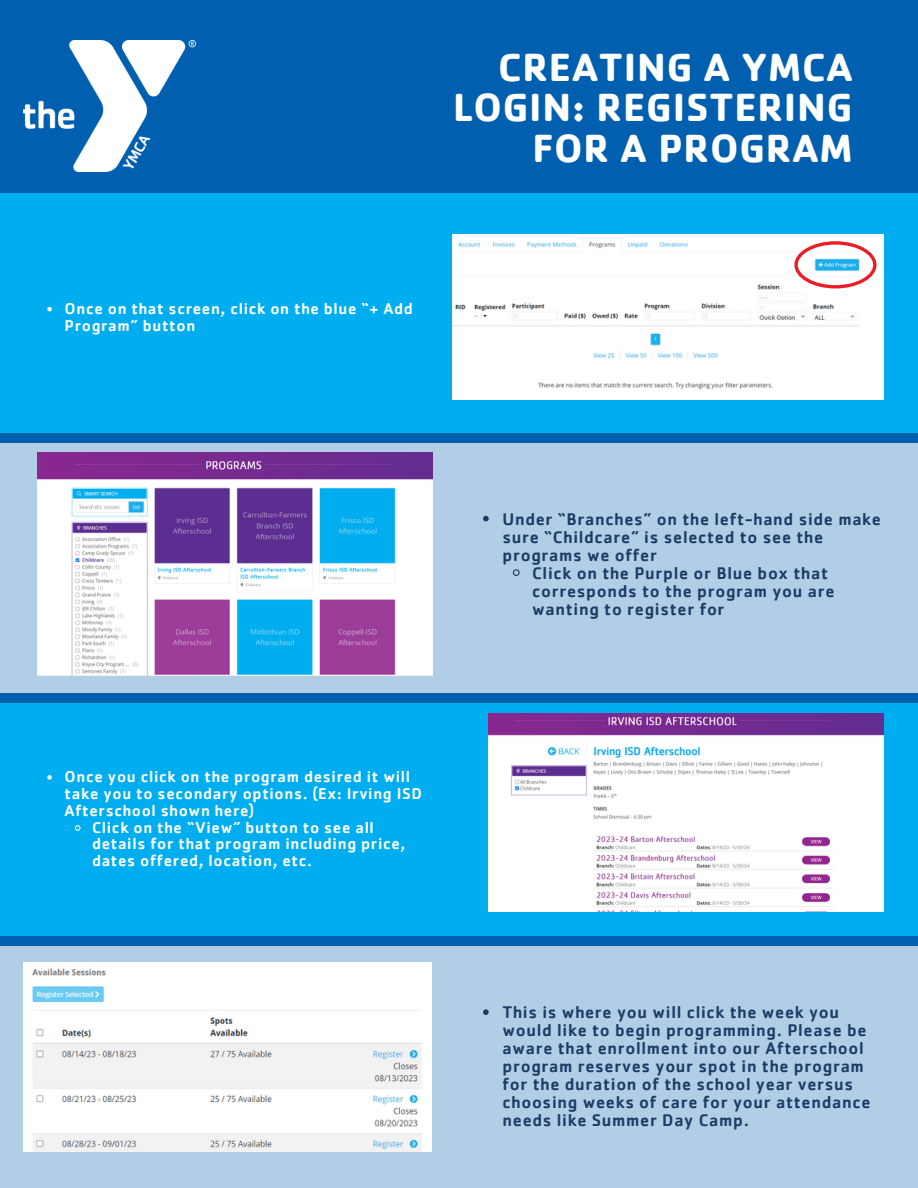
<style>
.page{position:relative;width:918px;height:1188px;background:#0060af}
.page>*{position:absolute;margin:0;border:0;box-sizing:border-box;transform-origin:0 0}
.t1{font:700 40.5px/40.3px "Cachet";letter-spacing:.02em;color:#fff;text-align:right}
.t2{font:500 17.4px/18px "Cachet";letter-spacing:.04em;color:#1b3c65}
.t3{font:500 16.2px/16.8px "Cachet";letter-spacing:.04em;color:#fff}
</style>
<div class="page">
<div style="left:0;top:443px;width:918px;height:250px;background:#b1cee6"></div>
<div style="left:0;top:703px;width:918px;height:233px;background:#00aeef"></div>
<div style="left:0;top:946px;width:918px;height:242px;background:#b1cee6"></div>
<img style="left:23px;top:40px;width:172px;height:132px">
<div style="left:0;top:193px;width:918px;height:239px;background:#00aeef"></div>
<img style="left:453px;top:235px;width:430px;height:165px">
<svg style="left:794px;top:241px;width:83px;height:47px"></svg>
<img style="left:37px;top:453px;width:395px;height:223px">
<img style="left:489px;top:714px;width:395px;height:198px">
<img style="left:23px;top:963px;width:408px;height:189px">
<svg style="left:483px;top:516px;width:6px;height:5px"></svg>
<svg style="left:512px;top:569px;width:8px;height:7px"></svg>
<svg style="left:47px;top:775px;width:5px;height:5px"></svg>
<svg style="left:74px;top:825px;width:7px;height:6px"></svg>
<svg style="left:483px;top:1009px;width:6px;height:6px"></svg>
<svg style="left:47px;top:307px;width:5px;height:4px"></svg>
<p class="t1" style="left:453px;top:46px;width:401px">CREATING A YMCA<br>LOGIN: REGISTERING<br>FOR A PROGRAM</p>
<p class="t3" style="left:65px;top:299px;width:350px">Once on that screen, click on the blue “+ Add<br>Program” button</p>
<p class="t3" style="left:65px;top:767px;width:359px">Once you click on the program desired it will take you to secondary options. (Ex: Irving ISD<br>Afterschool shown here)</p>
<p class="t3" style="left:92px;top:818px;width:315px">Click on the “View” button to see all details for that program including price, dates offered, location, etc.</p>
<p class="t2" style="left:503px;top:509px;width:380px">Under “Branches” on the left-hand side make sure “Childcare” is selected to see the programs we offer</p>
<p class="t2" style="left:532px;top:563px;width:304px">Click on the Purple or Blue box that corresponds to the program you are wanting to register for</p>
<p class="t2" style="left:503px;top:1003px;width:370px">This is where you will click the week you would like to begin programming. Please be aware that enrollment into our Afterschool program reserves your spot in the program for the duration of the school year versus choosing weeks of care for your attendance needs like Summer Day Camp.</p>
</div>
